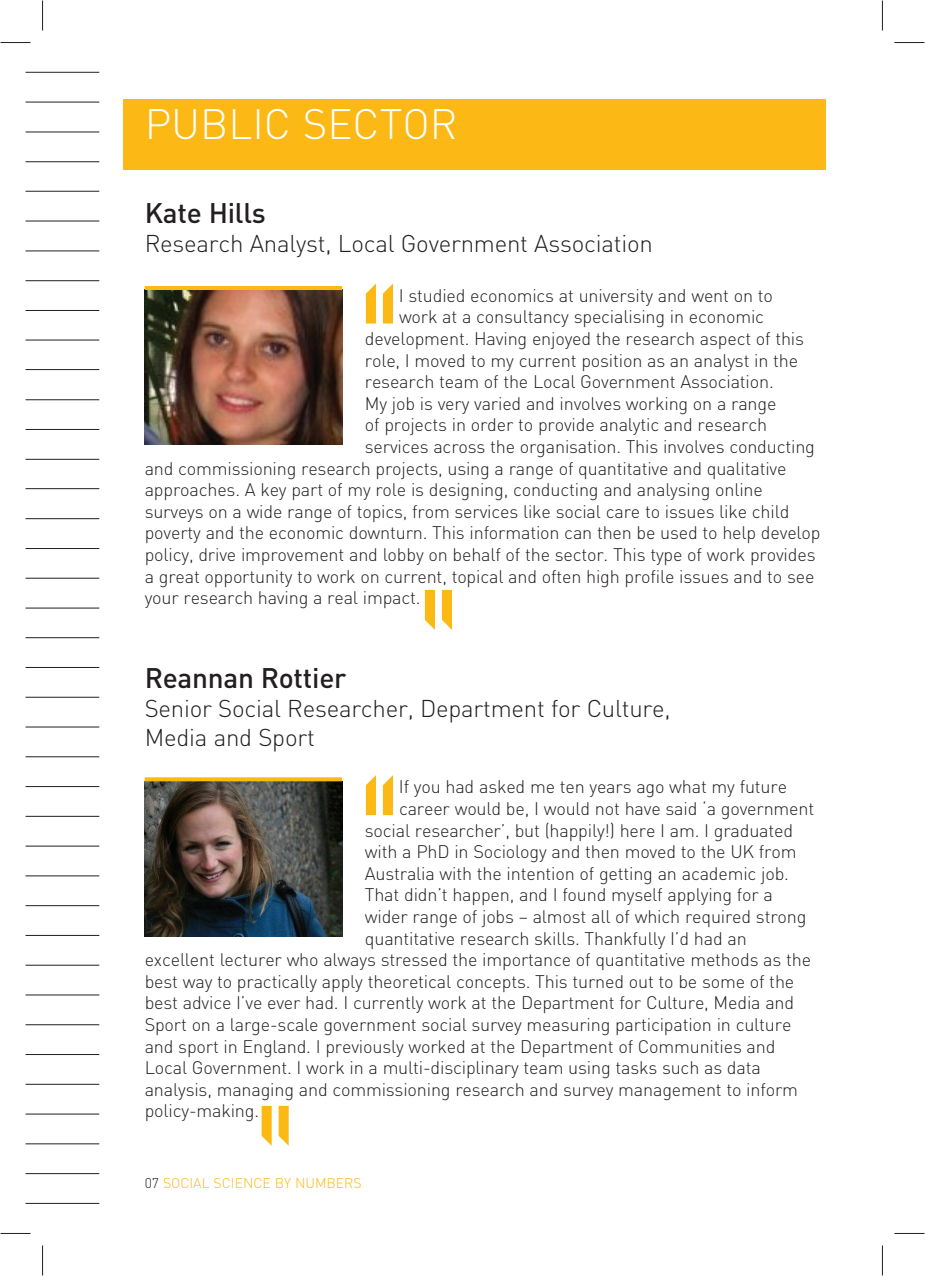
<style>
.page{position:relative;width:925px;height:1276px;background:#fff}
.page>*{position:absolute;margin:0;border:0;box-sizing:border-box;transform-origin:0 0}
.t1{font:300 42px "DIN";color:#fff}
.t2{font:500 28px "DIN";letter-spacing:-.01em;color:#231f20}
.t3{font:300 24px/28.8px "DIN";letter-spacing:-.01em;color:#231f20}
.t4{font:300 18px "DIN";letter-spacing:-.01em;color:#231f20}
.t5{font:300 14px "DIN";color:#fcb814}
.s1{color:#231f20}
</style>
<div class="page">
<div style="left:123px;top:99px;width:702px;height:71px;background:#fcb814"></div>
<hr style="left:26px;top:102px;width:73px;height:1px;background:#231f20">
<hr style="left:26px;top:72px;width:73px;height:1px;background:#231f20">
<hr style="left:26px;top:132px;width:73px;height:1px;background:#231f20">
<hr style="left:26px;top:161px;width:73px;height:1px;background:#231f20">
<hr style="left:26px;top:191px;width:73px;height:1px;background:#231f20">
<hr style="left:26px;top:221px;width:73px;height:1px;background:#231f20">
<hr style="left:26px;top:251px;width:73px;height:1px;background:#231f20">
<hr style="left:26px;top:280px;width:73px;height:1px;background:#231f20">
<hr style="left:26px;top:310px;width:73px;height:1px;background:#231f20">
<hr style="left:26px;top:340px;width:73px;height:1px;background:#231f20">
<hr style="left:26px;top:369px;width:73px;height:1px;background:#231f20">
<hr style="left:26px;top:399px;width:73px;height:1px;background:#231f20">
<hr style="left:26px;top:429px;width:73px;height:1px;background:#231f20">
<hr style="left:26px;top:459px;width:73px;height:1px;background:#231f20">
<hr style="left:26px;top:488px;width:73px;height:1px;background:#231f20">
<hr style="left:26px;top:518px;width:73px;height:1px;background:#231f20">
<hr style="left:26px;top:548px;width:73px;height:1px;background:#231f20">
<hr style="left:26px;top:578px;width:73px;height:1px;background:#231f20">
<hr style="left:26px;top:608px;width:73px;height:1px;background:#231f20">
<hr style="left:26px;top:637px;width:73px;height:1px;background:#231f20">
<hr style="left:26px;top:667px;width:73px;height:1px;background:#231f20">
<hr style="left:26px;top:697px;width:73px;height:1px;background:#231f20">
<hr style="left:26px;top:726px;width:73px;height:1px;background:#231f20">
<hr style="left:26px;top:756px;width:73px;height:1px;background:#231f20">
<hr style="left:26px;top:786px;width:73px;height:1px;background:#231f20">
<hr style="left:26px;top:816px;width:73px;height:1px;background:#231f20">
<hr style="left:26px;top:846px;width:73px;height:1px;background:#231f20">
<hr style="left:26px;top:875px;width:73px;height:1px;background:#231f20">
<hr style="left:26px;top:905px;width:73px;height:1px;background:#231f20">
<hr style="left:26px;top:935px;width:73px;height:1px;background:#231f20">
<hr style="left:26px;top:965px;width:73px;height:1px;background:#231f20">
<hr style="left:26px;top:994px;width:73px;height:1px;background:#231f20">
<hr style="left:26px;top:1024px;width:73px;height:1px;background:#231f20">
<hr style="left:26px;top:1054px;width:73px;height:1px;background:#231f20">
<hr style="left:26px;top:1084px;width:73px;height:1px;background:#231f20">
<hr style="left:26px;top:1113px;width:73px;height:1px;background:#231f20">
<hr style="left:26px;top:1143px;width:73px;height:1px;background:#231f20">
<hr style="left:26px;top:1173px;width:73px;height:1px;background:#231f20">
<hr style="left:26px;top:1203px;width:73px;height:1px;background:#231f20">
<img style="left:145px;top:290px;width:197px;height:154px">
<img style="left:145px;top:781px;width:197px;height:155px">
<svg style="left:366px;top:283px;width:10px;height:40px"></svg>
<svg style="left:383px;top:283px;width:10px;height:40px"></svg>
<svg style="left:366px;top:775px;width:10px;height:40px"></svg>
<svg style="left:383px;top:775px;width:10px;height:40px"></svg>
<svg style="left:424px;top:590px;width:11px;height:40px"></svg>
<svg style="left:441px;top:590px;width:11px;height:40px"></svg>
<svg style="left:261px;top:1106px;width:10px;height:39px"></svg>
<svg style="left:278px;top:1106px;width:10px;height:39px"></svg>
<hr style="left:145px;top:286px;width:197px;height:4px;background:#fcb814">
<svg style="left:145px;top:777px;width:197px;height:4px"></svg>
<hr style="left:1px;top:42px;width:30px;height:1px;background:#231f20">
<hr style="left:894px;top:42px;width:30px;height:1px;background:#231f20">
<hr style="left:1px;top:1233px;width:30px;height:1px;background:#231f20">
<hr style="left:894px;top:1233px;width:30px;height:1px;background:#231f20">
<hr style="left:42px;top:1px;width:1px;height:30px;background:#231f20">
<hr style="left:42px;top:1245px;width:1px;height:30px;background:#231f20">
<hr style="left:881px;top:1px;width:1px;height:30px;background:#231f20">
<hr style="left:881px;top:1245px;width:1px;height:30px;background:#231f20">
<h1 class="t1" style="left:145px;top:108px;width:314px">PUBLIC SECTOR</h1>
<h2 class="t2" style="left:145px;top:203px;width:122px">Kate Hills</h2>
<h3 class="t3" style="left:145px;top:231px;width:509px">Research Analyst, Local Government Association</h3>
<p class="t4" style="left:399px;top:289px;width:375px">I studied economics at university and went on to</p>
<p class="t4" style="left:399px;top:310px;width:366px">work at a consultancy specialising in economic</p>
<p class="t4" style="left:365px;top:332px;width:440px">development. Having enjoyed the research aspect of this</p>
<p class="t4" style="left:365px;top:354px;width:434px">role, I moved to my current position as an analyst in the</p>
<p class="t4" style="left:365px;top:375px;width:410px">research team of the Local Government Association.</p>
<p class="t4" style="left:365px;top:397px;width:413px">My job is very varied and involves working on a range</p>
<p class="t4" style="left:365px;top:418px;width:403px">of projects in order to provide analytic and research</p>
<p class="t4" style="left:365px;top:440px;width:451px">services across the organisation. This involves conducting</p>
<p class="t4" style="left:145px;top:462px;width:643px">and commissioning research projects, using a range of quantitative and qualitative</p>
<p class="t4" style="left:145px;top:483px;width:619px">approaches. A key part of my role is designing, conducting and analysing online</p>
<p class="t4" style="left:145px;top:505px;width:646px">surveys on a wide range of topics, from services like social care to issues like child</p>
<p class="t4" style="left:145px;top:526px;width:677px">poverty and the economic downturn. This information can then be used to help develop</p>
<p class="t4" style="left:145px;top:548px;width:672px">policy, drive improvement and lobby on behalf of the sector. This type of work provides</p>
<p class="t4" style="left:145px;top:570px;width:671px">a great opportunity to work on current, topical and often high profile issues and to see</p>
<p class="t4" style="left:145px;top:591px;width:277px">your research having a real impact.</p>
<h2 class="t2" style="left:145px;top:668px;width:203px">Reannan Rottier</h2>
<h3 class="t3" style="left:145px;top:696px;width:527px">Senior Social Researcher, Department for Culture,<br>Media and Sport</h3>
<p class="t4" style="left:399px;top:780px;width:389px">If you had asked me ten years ago what my future</p>
<p class="t4" style="left:399px;top:802px;width:416px">career would be, I would not have said ‘a government</p>
<p class="t4" style="left:365px;top:823px;width:429px">social researcher’, but (happily!) here I am. I graduated</p>
<p class="t4" style="left:365px;top:845px;width:433px">with a PhD in Sociology and then moved to the UK from</p>
<p class="t4" style="left:365px;top:867px;width:425px">Australia with the intention of getting an academic job.</p>
<p class="t4" style="left:365px;top:888px;width:409px">That didn’t happen, and I found myself applying for a</p>
<p class="t4" style="left:365px;top:910px;width:443px">wider range of jobs – almost all of which required strong</p>
<p class="t4" style="left:365px;top:931px;width:383px">quantitative research skills. Thankfully I’d had an</p>
<p class="t4" style="left:145px;top:953px;width:667px">excellent lecturer who always stressed the importance of quantitative methods as the</p>
<p class="t4" style="left:145px;top:975px;width:650px">best way to practically apply theoretical concepts. This turned out to be some of the</p>
<p class="t4" style="left:145px;top:996px;width:650px">best advice I’ve ever had. I currently work at the Department for Culture, Media and</p>
<p class="t4" style="left:145px;top:1018px;width:648px">Sport on a large-scale government social survey measuring participation in culture</p>
<p class="t4" style="left:145px;top:1039px;width:632px">and sport in England. I previously worked at the Department of Communities and</p>
<p class="t4" style="left:145px;top:1061px;width:617px">Local Government. I work in a multi-disciplinary team using tasks such as data</p>
<p class="t4" style="left:145px;top:1083px;width:654px">analysis, managing and commissioning research and survey management to inform</p>
<p class="t4" style="left:145px;top:1104px;width:116px">policy-making.</p>
<p class="t5" style="left:145px;top:1178px;width:218px"><span class="s1">07</span> SOCIAL SCIENCE BY NUMBERS</p>
</div>
